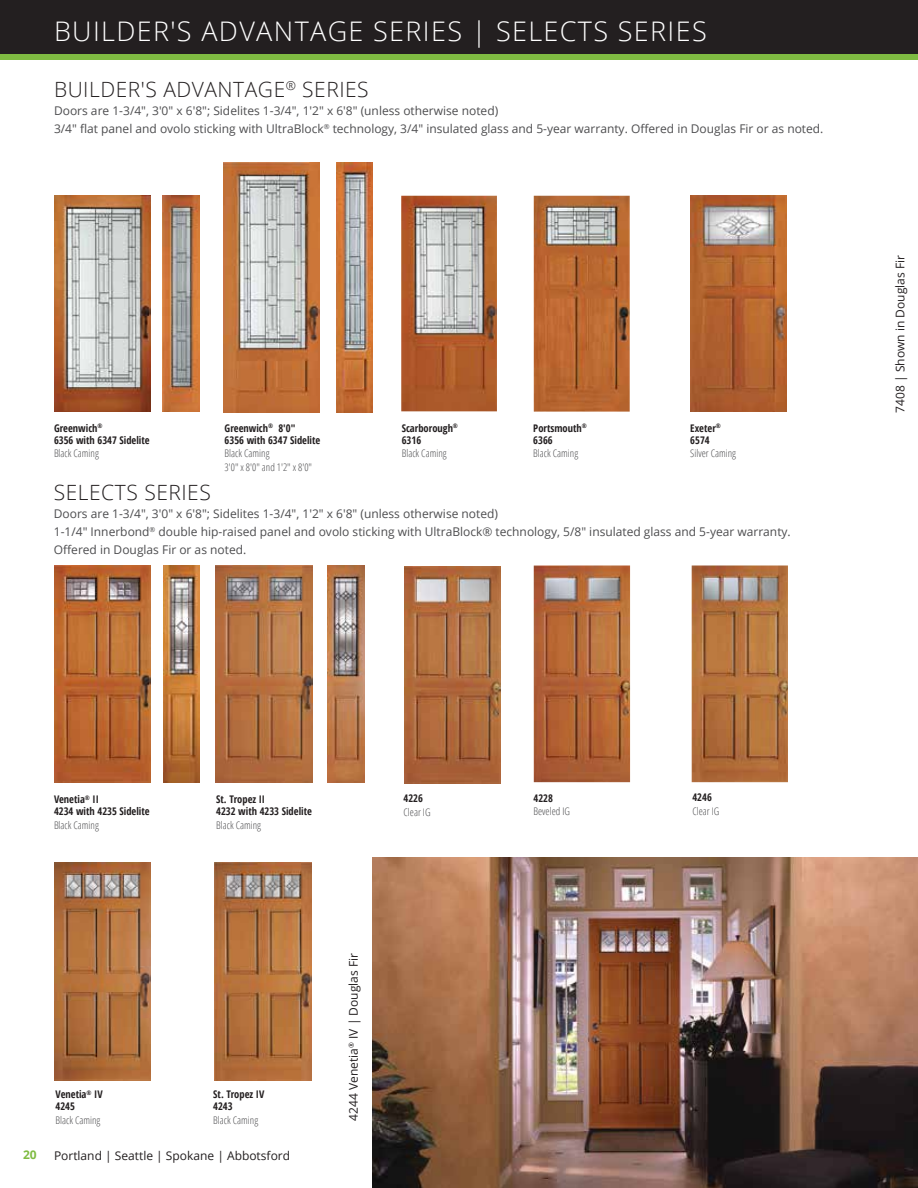
<style>
.page{position:relative;width:918px;height:1188px;background:#fff}
.page>*{position:absolute;margin:0;border:0;box-sizing:border-box;transform-origin:0 0}
.t1{font:300 27px "Open Sans";letter-spacing:.05em;color:#fff}
.t2{font:300 21px "Open Sans";letter-spacing:.025em;color:#231f20}
.t3{font:12px/18px "Open Sans";color:#4d4d4f}
.t4{font:12px "Open Sans";color:#231f20}
.t5{font:700 12px "Open Sans";color:#7fbb42}
.t6{font:700 condensed 10.5px/12px "Open Sans";color:#231f20}
.t7{font:300 condensed 10.5px/13.5px "Open Sans";color:#4d4d4f}
</style>
<div class="page">
<div style="left:0;top:0;width:918px;height:54px;background:#231f20"></div>
<img style="left:404px;top:566px;width:97px;height:217px">
<img style="left:54px;top:863px;width:97px;height:217px">
<img style="left:692px;top:566px;width:96px;height:216px">
<img style="left:534px;top:566px;width:96px;height:216px">
<img style="left:215px;top:863px;width:96px;height:217px">
<img style="left:54px;top:565px;width:97px;height:217px">
<img style="left:163px;top:565px;width:37px;height:217px">
<img style="left:216px;top:565px;width:96px;height:217px">
<img style="left:328px;top:565px;width:36px;height:217px">
<img style="left:54px;top:195px;width:96px;height:217px">
<img style="left:163px;top:195px;width:36px;height:217px">
<img style="left:534px;top:196px;width:96px;height:216px">
<img style="left:691px;top:195px;width:96px;height:217px">
<img style="left:401px;top:196px;width:96px;height:215px">
<img style="left:223px;top:162px;width:97px;height:250px">
<img style="left:336px;top:162px;width:36px;height:250px">
<img style="left:373px;top:857px;width:545px;height:331px">
<div style="left:0;top:54px;width:918px;height:5px;background:#7fbb42"></div>
<h1 class="t1" style="left:54px;top:12px;width:654px">BUILDER'S ADVANTAGE SERIES | SELECTS SERIES</h1>
<h2 class="t2" style="left:54px;top:75px;width:316px">BUILDER'S ADVANTAGE<sup>®</sup> SERIES</h2>
<p class="t3" style="left:54px;top:101px;width:771px">Doors are 1-3/4", 3'0" x 6'8"; Sidelites 1-3/4", 1'2" x 6'8" (unless otherwise noted)<br>3/4" flat panel and ovolo sticking with UltraBlock<sup>®</sup> technology, 3/4" insulated glass and 5-year warranty. Offered in Douglas Fir or as noted.</p>
<p class="t6" style="left:54px;top:421px;width:97px">Greenwich<sup>®<br></sup>6356 with 6347 Sidelite</p>
<p class="t7" style="left:54px;top:446px;width:46px">Black Caming</p>
<p class="t6" style="left:225px;top:422px;width:97px">Greenwich<sup>®</sup> 8'0"<br>6356 with 6347 Sidelite</p>
<p class="t7" style="left:225px;top:446px;width:89px">Black Caming<br>3'0" x 8'0" and 1'2" x 8'0"</p>
<p class="t6" style="left:402px;top:422px;width:58px">Scarborough<sup>®<br></sup>6316</p>
<p class="t7" style="left:402px;top:446px;width:46px">Black Caming</p>
<p class="t6" style="left:533px;top:422px;width:55px">Portsmouth<sup>®<br></sup>6366</p>
<p class="t7" style="left:533px;top:446px;width:46px">Black Caming</p>
<p class="t6" style="left:690px;top:422px;width:32px">Exeter<sup>®<br></sup>6574</p>
<p class="t7" style="left:690px;top:446px;width:47px">Silver Caming</p>
<h2 class="t2" style="left:54px;top:478px;width:159px">SELECTS SERIES</h2>
<p class="t3" style="left:54px;top:504px;width:739px">Doors are 1-3/4", 3'0" x 6'8"; Sidelites 1-3/4", 1'2" x 6'8" (unless otherwise noted)<br>1-1/4" Innerbond<sup>®</sup> double hip-raised panel and ovolo sticking with UltraBlock® technology, 5/8" insulated glass and 5-year warranty.<br>Offered in Douglas Fir or as noted.</p>
<p class="t4" style="left:892px;top:413px;width:159px;rotate:-90deg">7408 | Shown in Douglas Fir</p>
<p class="t6" style="left:54px;top:793px;width:97px">Venetia<sup>®</sup> II<br>4234 with 4235 Sidelite</p>
<p class="t7" style="left:54px;top:818px;width:46px">Black Caming</p>
<p class="t6" style="left:216px;top:793px;width:97px">St. Tropez II<br>4232 with 4233 Sidelite</p>
<p class="t7" style="left:216px;top:818px;width:46px">Black Caming</p>
<p class="t6" style="left:404px;top:792px;width:21px">4226</p>
<p class="t7" style="left:404px;top:805px;width:29px">Clear IG</p>
<p class="t6" style="left:56px;top:1088px;width:49px">Venetia<sup>®</sup> IV<br>4245</p>
<p class="t7" style="left:56px;top:1113px;width:46px">Black Caming</p>
<p class="t6" style="left:213px;top:1088px;width:53px">St. Tropez IV<br>4243</p>
<p class="t7" style="left:213px;top:1113px;width:46px">Black Caming</p>
<p class="t5" style="left:23px;top:1146px;width:15px">20</p>
<p class="t4" style="left:54px;top:1147px;width:238px">Portland | Seattle | Spokane | Abbotsford</p>
<p class="t4" style="left:345px;top:1120px;width:169px;rotate:-90deg">4244 Venetia<sup>®</sup> IV | Douglas Fir</p>
<p class="t6" style="left:534px;top:792px;width:21px">4228</p>
<p class="t7" style="left:534px;top:804px;width:38px">Beveled IG</p>
<p class="t6" style="left:692px;top:791px;width:21px">4246</p>
<p class="t7" style="left:692px;top:804px;width:29px">Clear IG</p>
</div>
